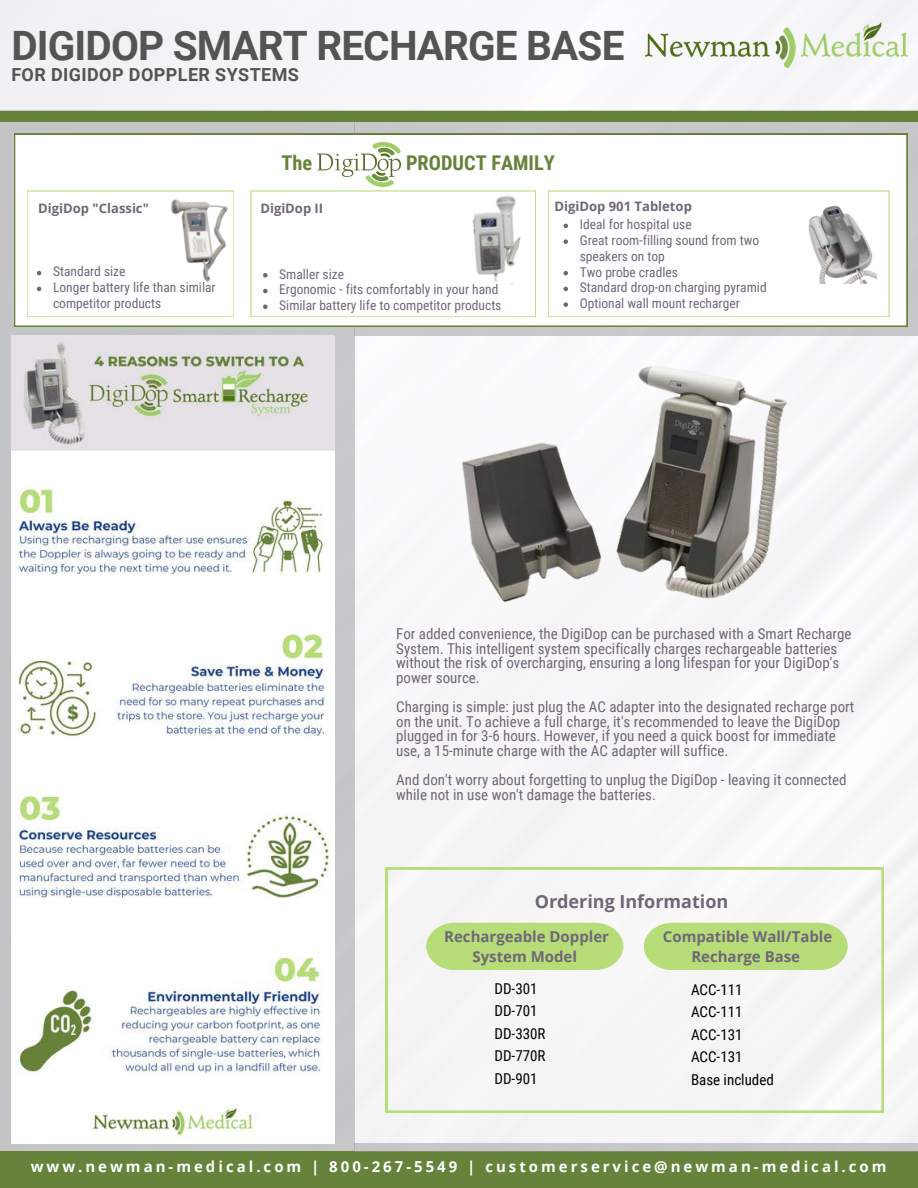
<style>
.page{position:relative;width:918px;height:1188px;background:#fff}
.page>*{position:absolute;margin:0;border:0;box-sizing:border-box;transform-origin:0 0}
.t1{font:700 40.5px "Roboto";letter-spacing:-.02em;color:#545454}
.t2{font:700 20.25px "Roboto Condensed";color:#67823a}
.t3{font:700 18px "Roboto";letter-spacing:.02em;color:#545454}
.t4{font:700 18px "Open Sans";color:#706776}
.t5{font:15px/14.7px "Roboto Condensed";color:#706776}
.t6{font:15px/22.5px "Roboto Condensed";color:#000}
.t7{font:700 15px "Open Sans";letter-spacing:.2em;color:#fff}
.t8{font:700 15px "Open Sans";color:#706776}
.t9{font:13.5px/15.8px "Roboto Condensed";color:#706776}
.t10{font:700 13.05px "Open Sans";color:#706776}
</style>
<div class="page">
<div style="left:0;top:0;width:918px;height:1143px;background:#f7f6f7"></div>
<svg style="left:355px;top:116px;width:563px;height:219px;background:#bec1bc"></svg>
<div style="left:0;top:116px;width:354px;height:1072px;background:#c5c6c7"></div>
<svg style="left:14px;top:134px;width:893px;height:192px"></svg>
<div style="left:548px;top:191px;width:341px;height:126px;border:1px solid #b7dd79"></div>
<img style="left:805px;top:202px;width:72px;height:81px">
<svg style="left:564px;top:224px;width:4px;height:4px"></svg>
<svg style="left:564px;top:239px;width:4px;height:5px"></svg>
<svg style="left:564px;top:271px;width:4px;height:4px"></svg>
<svg style="left:564px;top:287px;width:4px;height:4px"></svg>
<svg style="left:564px;top:302px;width:4px;height:5px"></svg>
<div style="left:27px;top:191px;width:207px;height:126px;border:1px solid #b7dd79"></div>
<img style="left:142px;top:177px;width:113px;height:111px">
<svg style="left:37px;top:271px;width:4px;height:4px"></svg>
<svg style="left:37px;top:287px;width:4px;height:4px"></svg>
<div style="left:251px;top:191px;width:284px;height:126px;border:1px solid #b7dd79"></div>
<img style="left:463px;top:189px;width:64px;height:96px">
<svg style="left:263px;top:273px;width:5px;height:5px"></svg>
<svg style="left:263px;top:289px;width:5px;height:4px"></svg>
<svg style="left:263px;top:305px;width:5px;height:4px"></svg>
<img style="left:318px;top:143px;width:83px;height:44px">
<img style="left:11px;top:336px;width:323px;height:807px">
<img style="left:645px;top:22px;width:262px;height:45px">
<img style="left:404px;top:355px;width:443px;height:253px">
<div style="left:0;top:111px;width:918px;height:11px;background:#67823a"></div>
<svg style="left:386px;top:868px;width:498px;height:245px"></svg>
<div style="left:0;top:1152px;width:918px;height:36px;background:#67823a"></div>
<div style="left:354px;top:1143px;width:564px;height:9px;background:#c6c7c8"></div>
<h6 class="t1" style="left:11px;top:22px;width:615px">DIGIDOP SMART RECHARGE BASE</h6>
<p class="t3" style="left:11px;top:64px;width:289px">FOR DIGIDOP DOPPLER SYSTEMS</p>
<p class="t10" style="left:38px;top:199px;width:112px">DigiDop "Classic"</p>
<p class="t9" style="left:53px;top:264px;width:74px">Standard size</p>
<p class="t9" style="left:53px;top:280px;width:164px">Longer battery life than similar competitor products</p>
<p class="t2" style="left:281px;top:152px;width:32px">The</p>
<p class="t2" style="left:406px;top:152px;width:150px">PRODUCT FAMILY</p>
<p class="t10" style="left:260px;top:199px;width:64px">DigiDop II</p>
<p class="t9" style="left:279px;top:266px;width:66px">Smaller size</p>
<p class="t9" style="left:279px;top:282px;width:221px">Ergonomic - fits comfortably in your hand</p>
<p class="t9" style="left:279px;top:298px;width:224px">Similar battery life to competitor products</p>
<p class="t10" style="left:554px;top:197px;width:139px">DigiDop 901 Tabletop</p>
<h4 class="t9" style="left:580px;top:217px;width:114px">Ideal for hospital use</h4>
<p class="t9" style="left:580px;top:233px;width:181px">Great room-filling sound from two speakers on top</p>
<p class="t9" style="left:580px;top:264px;width:100px">Two probe cradles</p>
<h3 class="t9" style="left:580px;top:280px;width:189px">Standard drop-on charging pyramid</h3>
<h2 class="t9" style="left:580px;top:296px;width:162px">Optional wall mount recharger</h2>
<p class="t5" style="left:396px;top:626px;width:457px">For added convenience, the DigiDop can be purchased with a Smart Recharge System. This intelligent system specifically charges rechargeable batteries without the risk of overcharging, ensuring a long lifespan for your DigiDop's power source.</p>
<p class="t5" style="left:396px;top:700px;width:459px">Charging is simple: just plug the AC adapter into the designated recharge port on the unit. To achieve a full charge, it's recommended to leave the DigiDop plugged in for 3-6 hours. However, if you need a quick boost for immediate use, a 15-minute charge with the AC adapter will suffice.</p>
<p class="t5" style="left:396px;top:773px;width:452px">And don't worry about forgetting to unplug the DigiDop - leaving it connected while not in use won't damage the batteries.</p>
<p class="t4" style="left:535px;top:888px;width:195px">Ordering Information</p>
<p class="t8" style="left:444px;top:926px;width:166px">Rechargeable Doppler</p>
<h5 class="t8" style="left:473px;top:946px;width:106px">System Model</h5>
<p class="t6" style="left:495px;top:977px;width:52px">DD-301<br>DD-701<br>DD-330R<br>DD-770R<br>DD-901</p>
<p class="t8" style="left:663px;top:926px;width:171px">Compatible Wall/Table</p>
<p class="t8" style="left:691px;top:946px;width:110px">Recharge Base</p>
<p class="t6" style="left:691px;top:979px;width:53px">ACC-111</p>
<p class="t6" style="left:691px;top:1001px;width:53px">ACC-111</p>
<p class="t6" style="left:691px;top:1024px;width:53px">ACC-131</p>
<p class="t6" style="left:691px;top:1046px;width:53px">ACC-131</p>
<p class="t6" style="left:691px;top:1069px;width:84px">Base included</p>
<p class="t7" style="left:31px;top:1156px;width:857px">www.newman-medical.com | 800-267-5549 | customerservice@newman-medical.com</p>
</div>
